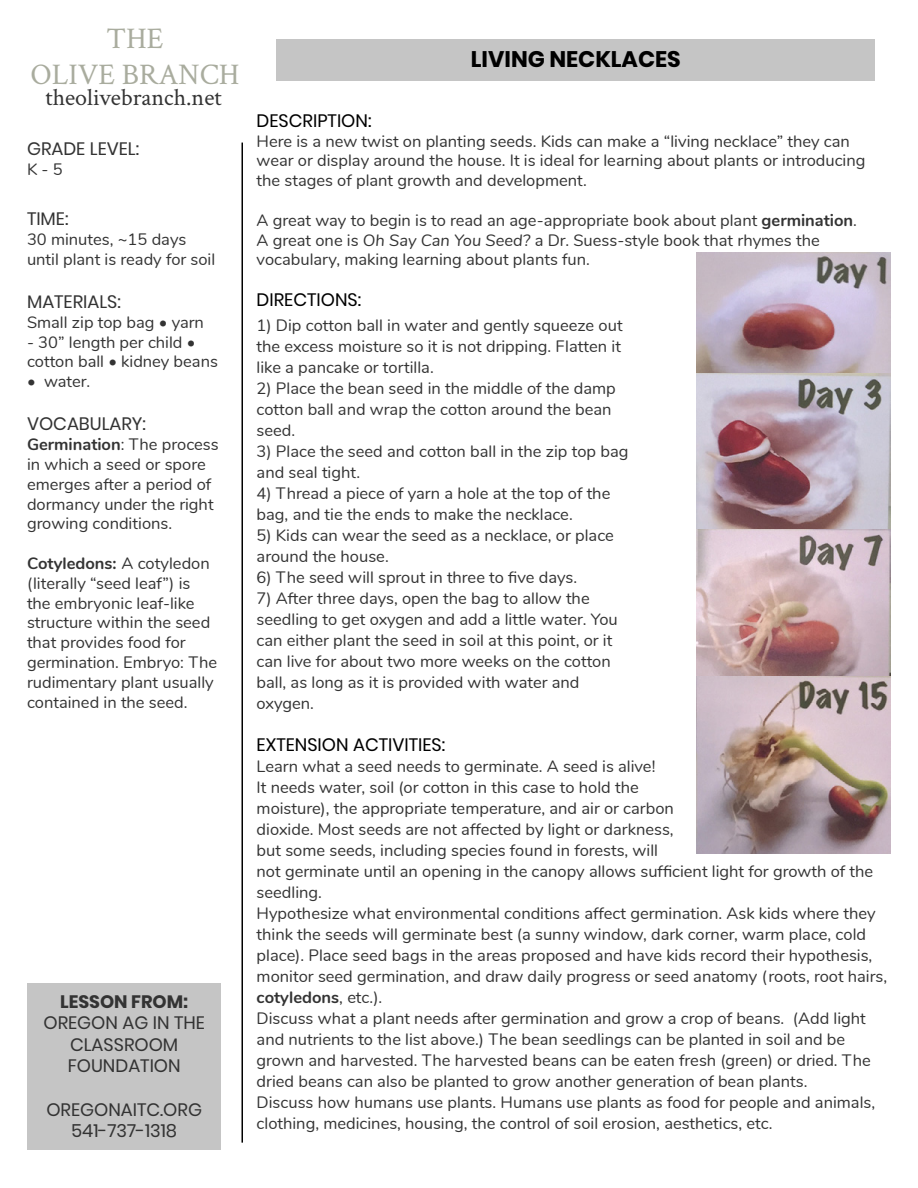
<style>
.page{position:relative;width:918px;height:1188px;background:#fff}
.page>*{position:absolute;margin:0;border:0;box-sizing:border-box;transform-origin:0 0}
.t1{font:30px/36px "Crimson Text";color:#a9ac9e;text-align:center}
.t2{font:24px "Crimson Text";color:#333}
.t3{font:700 22.5px "Poppins";color:#000}
.t4{font:18px/21.6px "Poppins";color:#333;text-align:center}
.t5{font:18px "Poppins";color:#000}
.t6{font:700 18px "Poppins";color:#333}
.t7{font:16.5px/21px "Nunito";color:#333}
.s1{font-weight:700}
.s2{font-style:italic}
</style>
<div class="page">
<hr style="left:242px;top:143px;width:1px;height:1000px;background:#000">
<div style="left:276px;top:39px;width:599px;height:42px;background:#c5c5c5"></div>
<div style="left:27px;top:983px;width:193px;height:167px;background:#c5c5c5"></div>
<img style="left:697px;top:253px;width:194px;height:121px">
<img style="left:697px;top:374px;width:194px;height:155px">
<img style="left:697px;top:529px;width:194px;height:147px">
<img style="left:697px;top:676px;width:194px;height:177px">
<h1 class="t1" style="left:30px;top:19px;width:211px">THE<br>OLIVE BRANCH</h1>
<h2 class="t2" style="left:45px;top:81px;width:178px">theolivebranch.net</h2>
<p class="t4" style="left:27px;top:138px;width:114px">GRADE LEVEL:</p>
<p class="t7" style="left:27px;top:158px;width:37px">K - 5</p>
<p class="t4" style="left:27px;top:208px;width:43px">TIME:</p>
<p class="t7" style="left:27px;top:228px;width:190px;line-height:19.8px">30 minutes, ~15 days until plant is ready for soil</p>
<p class="t4" style="left:27px;top:291px;width:95px">MATERIALS:</p>
<p class="t7" style="left:27px;top:311px;width:178px">Small zip top bag • yarn</p>
<p class="t7" style="left:27px;top:331px;width:192px;line-height:19.8px">- 30” length per child • cotton ball • kidney beans</p>
<p class="t7" style="left:27px;top:370px;width:65px">• water.</p>
<p class="t4" style="left:27px;top:413px;width:121px">VOCABULARY:</p>
<p class="t7" style="left:27px;top:434px;width:193px;line-height:19.8px"><span class="s1">Germination</span>: The process in which a seed or spore emerges after a period of dormancy under the right growing conditions.</p>
<p class="t7" style="left:27px;top:552px;width:192px;line-height:19.8px"><span class="s1">Cotyledons:</span> A cotyledon (literally “seed leaf”) is the embryonic leaf-like structure within the seed that provides food for germination. Embryo: The rudimentary plant usually contained in the seed.</p>
<p class="t6" style="left:60px;top:991px;width:130px">LESSON FROM:</p>
<p class="t4" style="left:43px;top:1012px;width:163px">OREGON AG IN THE<br>CLASSROOM<br>FOUNDATION</p>
<p class="t4" style="left:46px;top:1099px;width:157px">OREGONAITC.ORG<br>541-737-1318</p>
<h3 class="t3" style="left:471px;top:46px;width:211px">LIVING NECKLACES</h3>
<p class="t5" style="left:257px;top:110px;width:116px">DESCRIPTION:</p>
<p class="t7" style="left:257px;top:130px;width:610px;line-height:19.8px">Here is a new twist on planting seeds. Kids can make a “living necklace” they can wear or display around the house. It is ideal for learning about plants or introducing the stages of plant growth and development.</p>
<p class="t7" style="left:257px;top:209px;width:602px;line-height:19.8px">A great way to begin is to read an age-appropriate book about plant <span class="s1">germination</span>.<br>A great one is <span class="s2">Oh Say Can You Seed?</span> a Dr. Suess-style book that rhymes the vocabulary, making learning about plants fun.</p>
<p class="t5" style="left:257px;top:289px;width:106px">DIRECTIONS:</p>
<p class="t7" style="left:257px;top:314px;width:367px;text-align:justify">1) Dip cotton ball in water and gently squeeze out the excess moisture so it is not dripping. Flatten it like a pancake or tortilla.</p>
<p class="t7" style="left:257px;top:377px;width:361px">2) Place the bean seed in the middle of the damp cotton ball and wrap the cotton around the bean seed.</p>
<p class="t7" style="left:257px;top:440px;width:373px">3) Place the seed and cotton ball in the zip top bag and seal tight.</p>
<p class="t7" style="left:257px;top:482px;width:355px">4) Thread a piece of yarn a hole at the top of the bag, and tie the ends to make the necklace.</p>
<p class="t7" style="left:257px;top:524px;width:359px">5) Kids can wear the seed as a necklace, or place around the house.</p>
<p class="t7" style="left:257px;top:566px;width:322px">6) The seed will sprout in three to five days.</p>
<p class="t7" style="left:257px;top:587px;width:363px">7) After three days, open the bag to allow the seedling to get oxygen and add a little water. You can either plant the seed in soil at this point, or it can live for about two more weeks on the cotton ball, as long as it is provided with water and oxygen.</p>
<p class="t5" style="left:257px;top:734px;width:190px">EXTENSION ACTIVITIES:</p>
<p class="t7" style="left:257px;top:755px;width:632px">Learn what a seed needs to germinate. A seed is alive!<br>It needs water, soil (or cotton in this case to hold the<br>moisture), the appropriate temperature, and air or carbon<br>dioxide. Most seeds are not affected by light or darkness,<br>but some seeds, including species found in forests, will<br>not germinate until an opening in the canopy allows sufficient light for growth of the seedling.<br>Hypothesize what environmental conditions affect germination. Ask kids where they think the seeds will germinate best (a sunny window, dark corner, warm place, cold place). Place seed bags in the areas proposed and have kids record their hypothesis, monitor seed germination, and draw daily progress or seed anatomy (roots, root hairs, <span class="s1">cotyledons</span>, etc.).<br>Discuss what a plant needs after germination and grow a crop of beans. (Add light and nutrients to the list above.) The bean seedlings can be planted in soil and be grown and harvested. The harvested beans can be eaten fresh (green) or dried. The dried beans can also be planted to grow another generation of bean plants.<br>Discuss how humans use plants. Humans use plants as food for people and animals, clothing, medicines, housing, the control of soil erosion, aesthetics, etc.</p>
</div>
